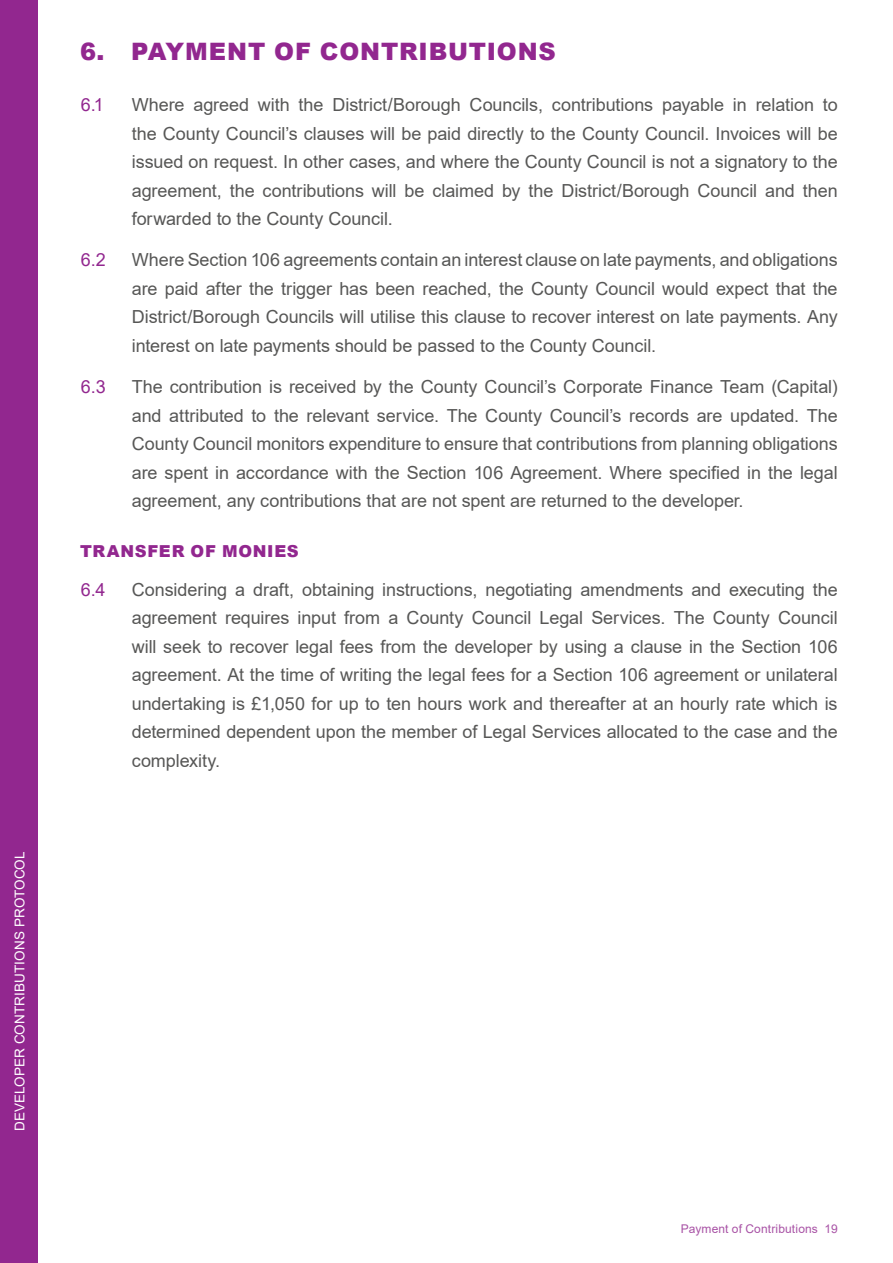
<style>
.page{position:relative;width:893px;height:1263px;background:#fff}
.page>*{position:absolute;margin:0;border:0;box-sizing:border-box;transform-origin:0 0}
.Section_Numbered_Lev{font:900 24px "Arial";letter-spacing:.035em;color:#92278f}
.Paragraph_Numbered_L{font:18px/28.5px "Arial";letter-spacing:-.005em;color:#575756;text-align:justify}
.Paragraph_Numbered_L-2{font:18px "Arial";color:#92278f}
.Sub_Heading{font:900 16.5px "Arial";letter-spacing:.04em;color:#92278f}
.t1{font:13.5px "Arial";letter-spacing:.01em;color:#fff}
.t2{font:12px "Arial";letter-spacing:.01em;color:#a852a5}
</style>
<div class="page">
<div style="left:0;top:0;width:37px;height:1263px;background:#92278f"></div>
<p class="t1" style="left:10px;top:1131px;width:282px;rotate:-90deg">DEVELOPER CONTRIBUTIONS PROTOCOL</p>
<h2 class="Section_Numbered_Lev" style="left:80px;top:34px;width:477px">6. PAYMENT OF CONTRIBUTIONS</h2>
<p class="Paragraph_Numbered_L-2" style="left:81px;top:92px;width:25px">6.1</p>
<p class="Paragraph_Numbered_L" style="left:132px;top:90px;width:707px">Where agreed with the District/Borough Councils, contributions payable in relation to the County Council’s clauses will be paid directly to the County Council. Invoices will be issued on request. In other cases, and where the County Council is not a signatory to the agreement, the contributions will be claimed by the District/Borough Council and then forwarded to the County Council.</p>
<p class="Paragraph_Numbered_L-2" style="left:81px;top:248px;width:27px">6.2</p>
<p class="Paragraph_Numbered_L" style="left:132px;top:246px;width:707px">Where Section 106 agreements contain an interest clause on late payments, and obligations are paid after the trigger has been reached, the County Council would expect that the District/Borough Councils will utilise this clause to recover interest on late payments. Any interest on late payments should be passed to the County Council.</p>
<p class="Paragraph_Numbered_L-2" style="left:81px;top:374px;width:26px">6.3</p>
<p class="Paragraph_Numbered_L" style="left:132px;top:372px;width:707px">The contribution is received by the County Council’s Corporate Finance Team (Capital) and attributed to the relevant service. The County Council’s records are updated. The County Council monitors expenditure to ensure that contributions from planning obligations are spent in accordance with the Section 106 Agreement. Where specified in the legal agreement, any contributions that are not spent are returned to the developer.</p>
<h3 class="Sub_Heading" style="left:80px;top:539px;width:220px">TRANSFER OF MONIES</h3>
<p class="Paragraph_Numbered_L-2" style="left:81px;top:577px;width:26px">6.4</p>
<p class="Paragraph_Numbered_L" style="left:132px;top:575px;width:707px">Considering a draft, obtaining instructions, negotiating amendments and executing the agreement requires input from a County Council Legal Services. The County Council will seek to recover legal fees from the developer by using a clause in the Section 106 agreement. At the time of writing the legal fees for a Section 106 agreement or unilateral undertaking is £1,050 for up to ten hours work and thereafter at an hourly rate which is determined dependent upon the member of Legal Services allocated to the case and the complexity.</p>
<p class="t2" style="left:681px;top:1221px;width:158px">Payment of Contributions 19</p>
</div>
